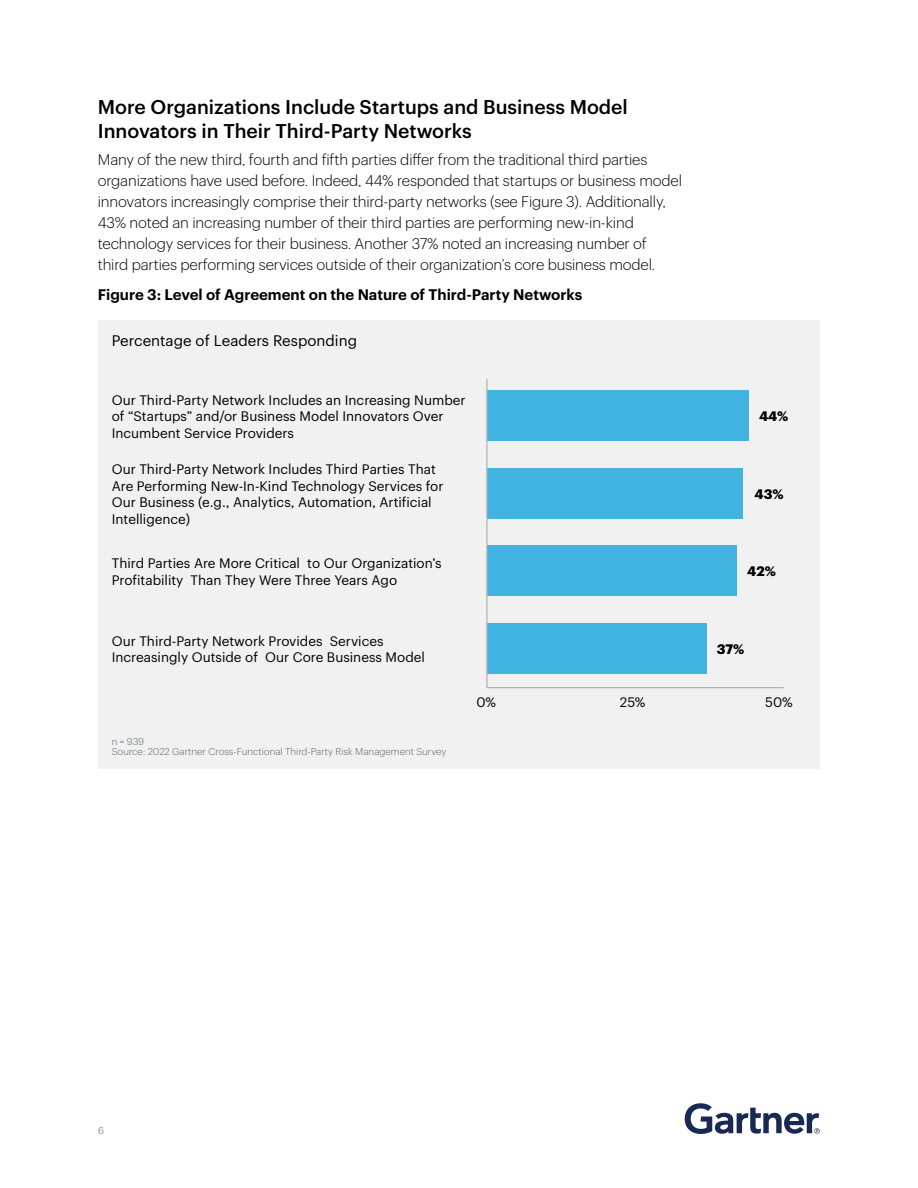
<style>
.page{position:relative;width:918px;height:1188px;background:#fff}
.page>*{position:absolute;margin:0;border:0;box-sizing:border-box;transform-origin:0 0}
.t1{font:500 19.5px/24px "Graphik";color:#000}
.t2{font:300 15px/21px "Graphik";letter-spacing:-.01em;color:#000}
.t3{font:600 15px "Graphik";color:#000}
.t4{font:15px "Graphik";color:#000}
.t5{font:13.5px/16.5px "Graphik";color:#000}
.t6{font:700 13.5px "Graphik";color:#000}
.t7{font:300 9.75px/10.5px "Graphik";color:#5f636a}
</style>
<div class="page">
<svg style="left:685px;top:1103px;width:135px;height:31px"></svg>
<div style="left:98px;top:320px;width:722px;height:449px;background:#f1f1f2"></div>
<svg style="left:486px;top:379px;width:298px;height:310px"></svg>
<h1 class="t1" style="left:98px;top:93px;width:532px">More Organizations Include Startups and Business Model<br>Innovators in Their Third-Party Networks</h1>
<p class="t2" style="left:98px;top:148px;width:586px">Many of the new third, fourth and fifth parties differ from the traditional third parties organizations have used before. Indeed, 44% responded that startups or business model innovators increasingly comprise their third-party networks (see Figure 3). Additionally, 43% noted an increasing number of their third parties are performing new-in-kind technology services for their business. Another 37% noted an increasing number of<br>third parties performing services outside of their organization’s core business model.</p>
<p class="t3" style="left:98px;top:283px;width:486px">Figure 3: Level of Agreement on the Nature of Third-Party Networks</p>
<p class="t4" style="left:112px;top:329px;width:247px">Percentage of Leaders Responding</p>
<p class="t5" style="left:112px;top:391px;width:355px">Our Third-Party Network Includes an Increasing Number of “Startups” and/or Business Model Innovators Over<br>Incumbent Service Providers</p>
<p class="t5" style="left:112px;top:460px;width:333px">Our Third-Party Network Includes Third Parties That Are Performing New-In-Kind Technology Services for Our Business (e.g., Analytics, Automation, Artificial Intelligence)</p>
<p class="t5" style="left:112px;top:554px;width:331px">Third Parties Are More Critical to Our Organization’s<br>Profitability Than They Were Three Years Ago</p>
<p class="t5" style="left:112px;top:631px;width:315px">Our Third-Party Network Provides Services<br>Increasingly Outside of Our Core Business Model</p>
<p class="t6" style="left:759px;top:406px;width:31px">44%</p>
<p class="t6" style="left:755px;top:484px;width:30px">43%</p>
<p class="t6" style="left:747px;top:561px;width:30px">42%</p>
<p class="t6" style="left:717px;top:639px;width:29px">37%</p>
<p class="t7" style="left:112px;top:735px;width:336px">n = 939<br>Source: 2022 Gartner Cross-Functional Third-Party Risk Management Survey</p>
<p class="t5" style="left:476px;top:693px;width:21px">0%</p>
<p class="t5" style="left:620px;top:693px;width:27px">25%</p>
<p class="t5" style="left:765px;top:693px;width:29px">50%</p>
<p class="t7" style="left:98px;top:1124px;width:7px">6</p>
</div>
